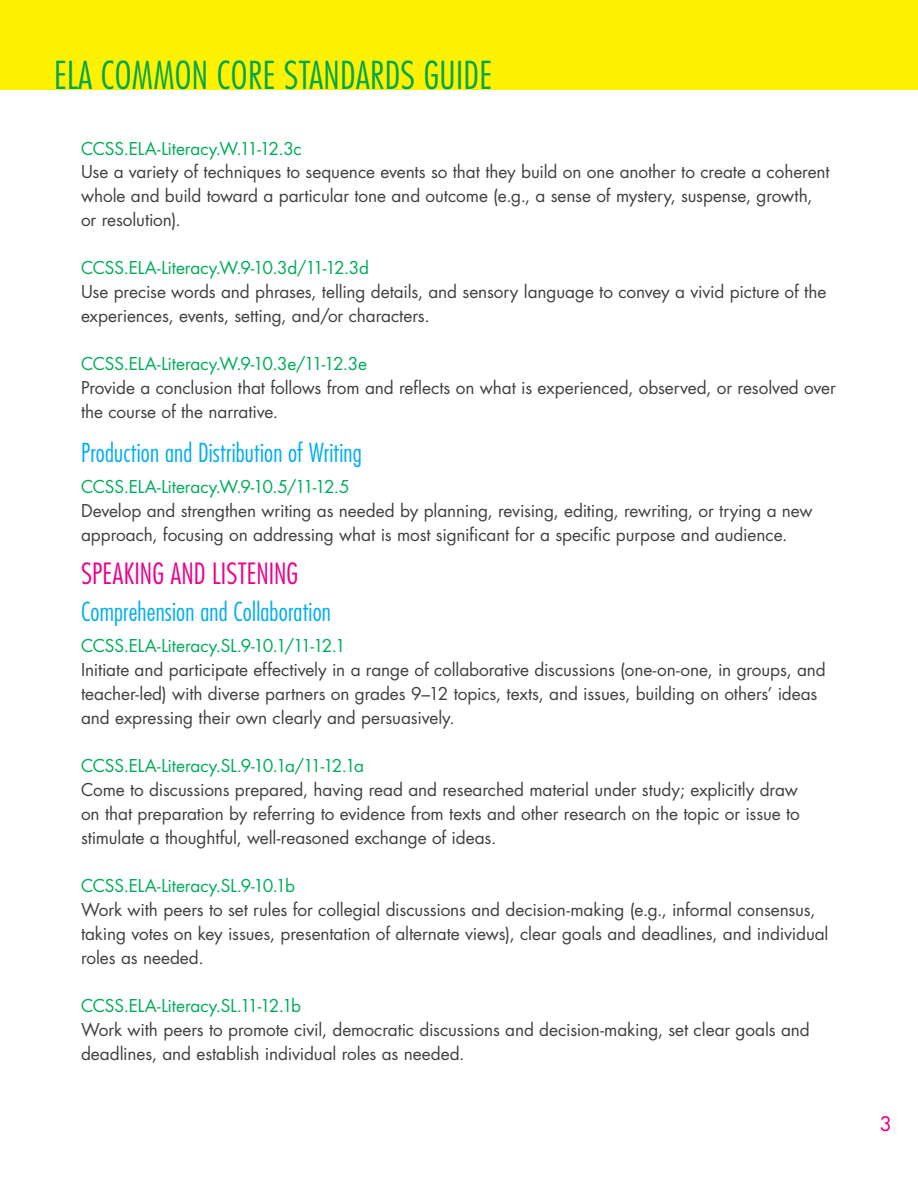
<style>
.page{position:relative;width:918px;height:1188px;background:#fff}
.page>*{position:absolute;margin:0;border:0;box-sizing:border-box;transform-origin:0 0}
.t1{font:300 condensed 37.5px "Futura";letter-spacing:.01em;color:#00a651}
.t2{font:300 condensed 28.5px "Futura";color:#ec008c}
.t3{font:300 condensed 25.5px "Futura";letter-spacing:.01em;color:#00aeef}
.t4{font:19.5px "Futura";color:#ec008c}
.t5{font:17.25px/24px "Futura";letter-spacing:-.005em;color:#414042}
.t6{font:17.25px "Futura";letter-spacing:-.015em;color:#00ac5b}
</style>
<div class="page">
<div style="left:0;top:0;width:918px;height:89px;background:#fff200"></div>
<h1 class="t1" style="left:54px;top:52px;width:440px">ELA COMMON CORE STANDARDS GUIDE</h1>
<p class="t6" style="left:81px;top:136px;width:222px">CCSS.ELA-Literacy.W.11-12.3c</p>
<p class="t5" style="left:81px;top:160px;width:750px">Use a variety of techniques to sequence events so that they build on one another to create a coherent whole and build toward a particular tone and outcome (e.g., a sense of mystery, suspense, growth, or resolution).</p>
<p class="t6" style="left:81px;top:256px;width:290px">CCSS.ELA-Literacy.W.9-10.3d/11-12.3d</p>
<p class="t5" style="left:81px;top:280px;width:747px">Use precise words and phrases, telling details, and sensory language to convey a vivid picture of the experiences, events, setting, and/or characters.</p>
<p class="t6" style="left:81px;top:352px;width:288px">CCSS.ELA-Literacy.W.9-10.3e/11-12.3e</p>
<p class="t5" style="left:81px;top:376px;width:757px">Provide a conclusion that follows from and reflects on what is experienced, observed, or resolved over the course of the narrative.</p>
<h3 class="t3" style="left:81px;top:437px;width:282px">Production and Distribution of Writing</h3>
<p class="t6" style="left:81px;top:475px;width:270px">CCSS.ELA-Literacy.W.9-10.5/11-12.5</p>
<p class="t5" style="left:81px;top:498px;width:733px">Develop and strengthen writing as needed by planning, revising, editing, rewriting, or trying a new approach, focusing on addressing what is most significant for a specific purpose and audience.</p>
<h2 class="t2" style="left:81px;top:556px;width:23px">Speaking</h2>
<h2 class="t2" style="left:171px;top:556px;width:61px">and Listening</h2>
<h3 class="t3" style="left:81px;top:596px;width:252px">Comprehension and Collaboration</h3>
<p class="t6" style="left:81px;top:634px;width:266px">CCSS.ELA-Literacy.SL.9-10.1/11-12.1</p>
<p class="t5" style="left:81px;top:657px;width:746px">Initiate and participate effectively in a range of collaborative discussions (one-on-one, in groups, and teacher-led) with diverse partners on grades 9–12 topics, texts, and issues, building on others’ ideas and expressing their own clearly and persuasively.</p>
<p class="t6" style="left:81px;top:754px;width:285px">CCSS.ELA-Literacy.SL.9-10.1a/11-12.1a</p>
<p class="t5" style="left:81px;top:777px;width:721px;text-align:justify">Come to discussions prepared, having read and researched material under study; explicitly draw on that preparation by referring to evidence from texts and other research on the topic or issue to stimulate a thoughtful, well-reasoned exchange of ideas.</p>
<p class="t6" style="left:81px;top:874px;width:216px">CCSS.ELA-Literacy.SL.9-10.1b</p>
<p class="t5" style="left:81px;top:897px;width:749px">Work with peers to set rules for collegial discussions and decision-making (e.g., informal consensus, taking votes on key issues, presentation of alternate views), clear goals and deadlines, and individual roles as needed.</p>
<p class="t6" style="left:81px;top:994px;width:222px">CCSS.ELA-Literacy.SL.11-12.1b</p>
<p class="t5" style="left:81px;top:1017px;width:730px">Work with peers to promote civil, democratic discussions and decision-making, set clear goals and deadlines, and establish individual roles as needed.</p>
<p class="t4" style="left:880px;top:1112px;width:13px">3</p>
</div>
